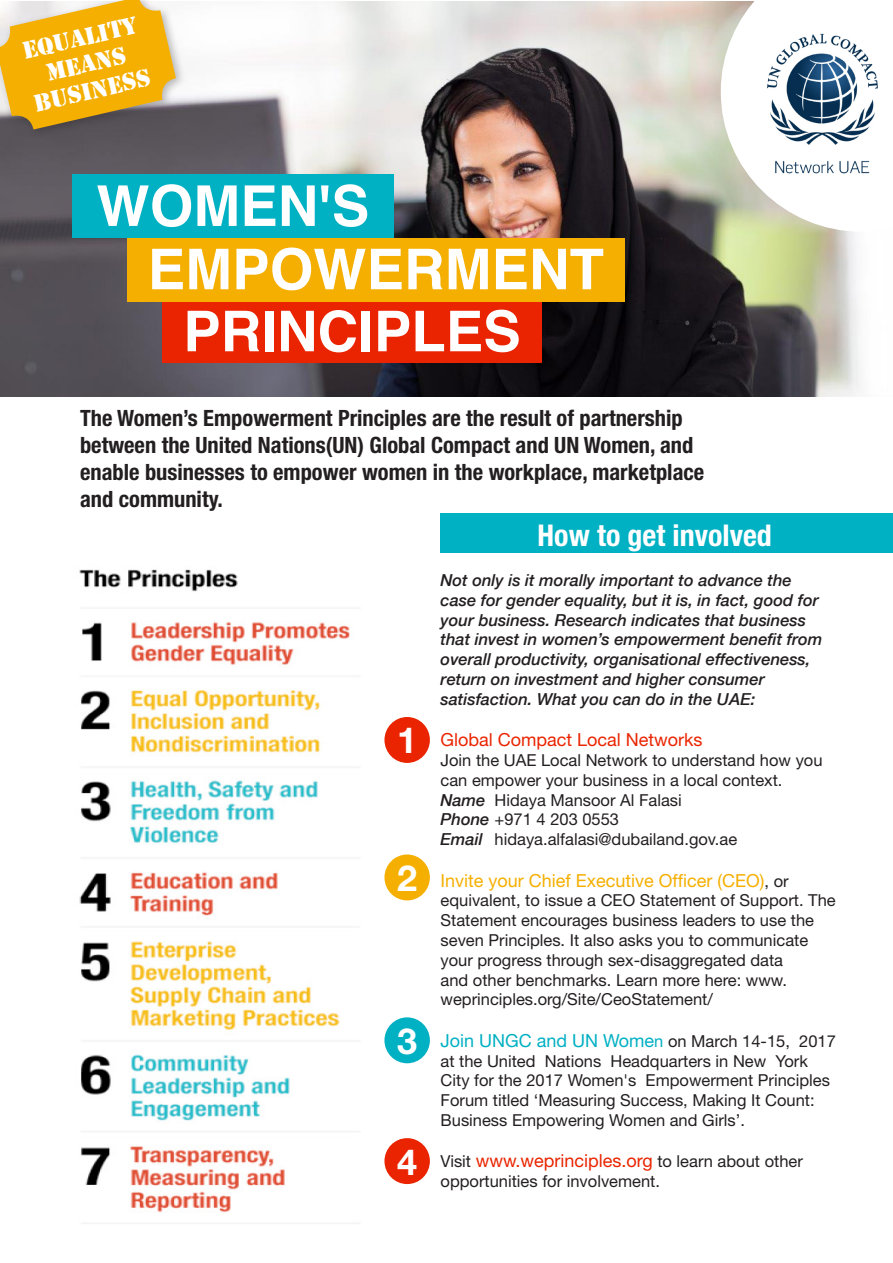
<style>
.page{position:relative;width:893px;height:1263px;background:#fff}
.page>*{position:absolute;margin:0;border:0;box-sizing:border-box;transform-origin:0 0}
.t1{font:700 56.25px "Helvetica";color:#fff}
.t2{font:700 36px "Helvetica Neue";color:#fff}
.t3{font:700 condensed 30px "Helvetica Neue";color:#fff}
.t4{font:700 condensed 22.5px/27px "Helvetica Neue";color:#231f20}
.t5{font:22.5px "Stencil Std";color:#fff}
.t6{font:18px "Helvetica Neue";color:#f5af00}
.t7{font:18px "Helvetica Neue";color:#00b0c3}
.t8{font:18px "Helvetica Neue";color:#ea2400}
.t9{font:16.5px/19.8px "Helvetica Neue";color:#231f20}
.t10{font:italic 500 16.5px/19.8px "Helvetica Neue";color:#231f20}
.s1{font-weight:500;font-style:italic}
.s2{font-size:16.5px;color:#231f20}
.s3{font-size:16.5px}
.s4{font-size:18px;color:#ea2400}
</style>
<div class="page">
<img style="left:0;top:1px;width:860px;height:395px">
<img style="left:79px;top:569px;width:329px;height:655px">
<div style="left:441px;top:513px;width:452px;height:40px;background:#00b0c3"></div>
<div style="left:384px;top:717px;width:46px;height:46px;background:#ea2400;border-radius:50%"></div>
<div style="left:384px;top:854px;width:46px;height:46px;background:#f5af00;border-radius:50%"></div>
<div style="left:384px;top:1017px;width:46px;height:46px;background:#00b0c3;border-radius:50%"></div>
<div style="left:384px;top:1138px;width:46px;height:46px;background:#ea2400;border-radius:50%"></div>
<div style="left:127px;top:238px;width:498px;height:64px;background:#f5af00"></div>
<div style="left:162px;top:302px;width:380px;height:61px;background:#ea2400"></div>
<div style="left:72px;top:174px;width:321px;height:64px;background:#00b0c3"></div>
<svg style="left:721px;top:1px;width:139px;height:231px"></svg>
<img style="left:762px;top:32px;width:116px;height:144px">
<div style="left:0;top:0;width:186px;height:140px;background:#231f20;opacity:.3"></div>
<svg style="left:0;top:0;width:176px;height:130px;background:#e0ac2d"></svg>
<p class="t5" style="left:20px;top:37px;width:118px;rotate:-13deg">Equality</p>
<p class="t5" style="left:43px;top:59px;width:83px;rotate:-13deg">means</p>
<p class="t5" style="left:31px;top:89px;width:120px;rotate:-13deg">business</p>
<p class="t1" style="left:96px;top:161px;width:274px">WOMEN S'</p>
<p class="t1" style="left:148px;top:224px;width:458px">EMPOWERMENT</p>
<p class="t1" style="left:183px;top:286px;width:339px">PRINCIPLES</p>
<p class="t4" style="left:80px;top:402px;width:626px">The Women s’ Empowerment Principles are the result of partnership between the United Nations(UN) Global Compact and UN Women, and enable businesses to empower women in the workplace, marketplace</p>
<p class="t4" style="left:80px;top:483px;width:144px">and community.</p>
<p class="t3" style="left:537px;top:510px;width:236px">How to get involved</p>
<p class="t10" style="left:441px;top:569px;width:384px">Not only is it morally important to advance the case for gender equality, but isit in, fact, good for your business. Research indicates that business that invest in women s’ empowerment benefit from overall productivity, organisational effectiveness, return on investment and higher consumer satisfaction. What you can do in the UAE:</p>
<p class="t8" style="left:441px;top:727px;width:264px">Global Compact Local Networks</p>
<p class="t9" style="left:441px;top:751px;width:383px">Join the UAE Local Network to understand how you can empower your business in a local context.</p>
<p class="t9" style="left:495px;top:791px;width:189px">Hidaya Mansoor Al Falasi</p>
<p class="t2" style="left:397px;top:712px;width:22px">1</p>
<p class="t10" style="left:441px;top:789px;width:46px">Name</p>
<p class="t9" style="left:441px;top:810px;width:180px"><span class="s1">Phone</span> +971 4 203 0553</p>
<p class="t9" style="left:495px;top:830px;width:244px">hidaya.alfalasi@dubailand.gov.ae</p>
<p class="t10" style="left:441px;top:828px;width:44px">Email</p>
<p class="t6" style="left:441px;top:867px;width:350px">Invite your Chief Executive Officer (CEO <span class="s2">,</span>) <span class="s2">or</span></p>
<p class="t9" style="left:441px;top:891px;width:397px">equivalent to, issue a CEO Statement of Support. The Statement encourages business leaders to use the seven Principles It. also asks you to communicate your progress through sex-disaggregated data<br>and other benchmarks. Learn more here: www. weprinciples.org/Site/CeoStatement/</p>
<p class="t9" style="left:799px;top:1032px;width:38px">2017</p>
<p class="t2" style="left:397px;top:850px;width:22px">2</p>
<p class="t2" style="left:397px;top:1013px;width:22px">3</p>
<p class="t7" style="left:441px;top:1027px;width:351px">Join UNGC and UN Wome<span class="s3">n</span> <span class="s2">on March 14-15,</span></p>
<p class="t9" style="left:775px;top:1052px;width:34px">York</p>
<p class="t9" style="left:441px;top:1052px;width:97px">at the United</p>
<p class="t9" style="left:545px;top:1052px;width:58px">Nations</p>
<p class="t9" style="left:610px;top:1052px;width:157px">Headquarters in New</p>
<p class="t2" style="left:397px;top:1133px;width:22px">4</p>
<p class="t9" style="left:441px;top:1071px;width:376px">City for the 2017 Women s'<br>Forum titled ‘Measuring Success, Making It Count:<br>Business Empowering Women and Girls .‘</p>
<p class="t9" style="left:441px;top:1152px;width:364px">Visit <span class="s4">www.weprinciples.org</span> to learn about other opportunities for involvement.</p>
<p class="t9" style="left:646px;top:1071px;width:186px">Empowerment Principles</p>
</div>
